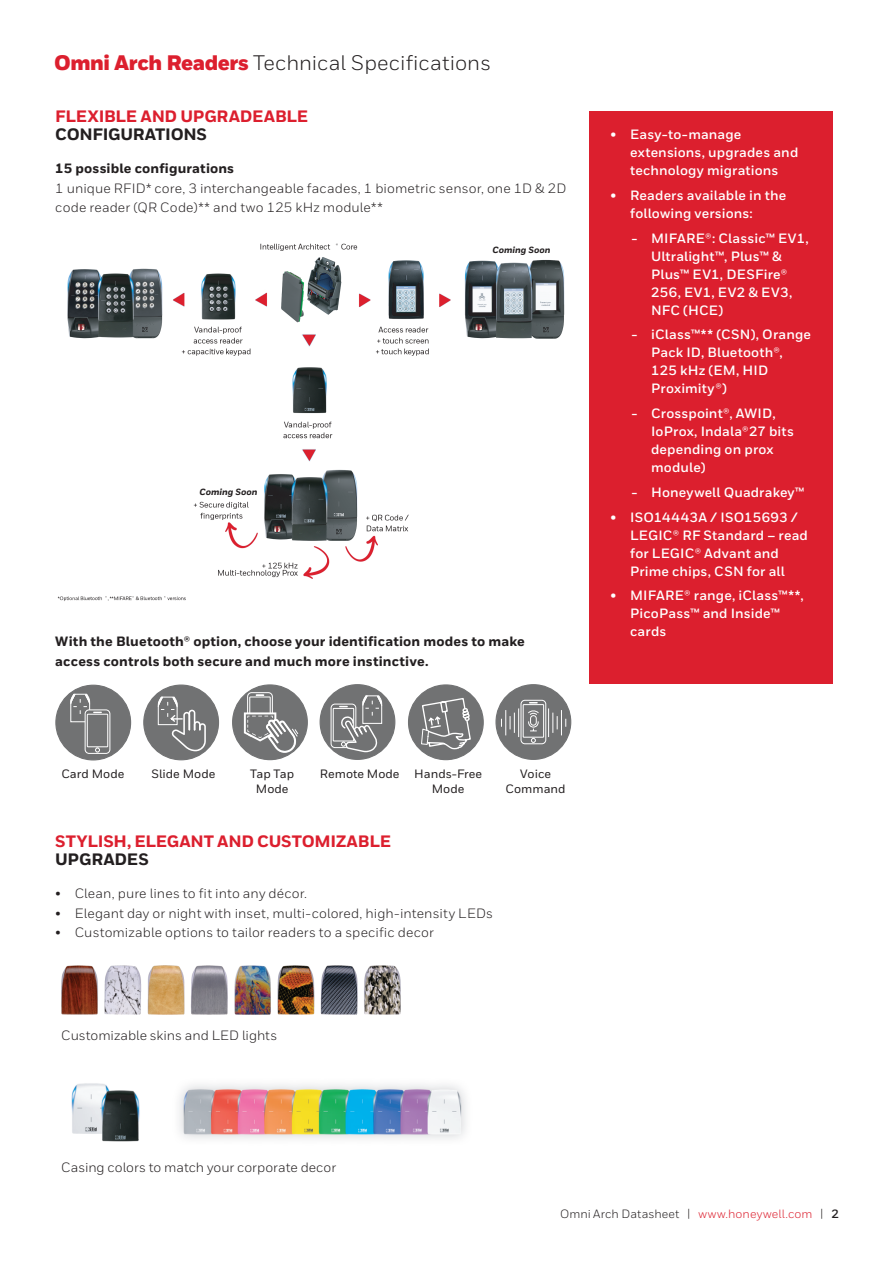
<style>
.page{position:relative;width:893px;height:1263px;background:#fff}
.page>*{position:absolute;margin:0;border:0;box-sizing:border-box;transform-origin:0 0}
.t1{font:21px "Honeywell Sans";color:#231f20}
.t2{font:800 16.5px "Honeywell Sans";letter-spacing:-.01em;color:#dc1f2e}
.t3{font:800 16.5px "Honeywell Sans";letter-spacing:-.015em;color:#231f20}
.t4{font:700 13.5px/18px "Honeywell Sans";letter-spacing:.01em;color:#fff}
.t5{font:13.5px/19.5px "Honeywell Sans";letter-spacing:.005em;color:#231f20}
.t6{font:800 13.5px/19.5px "Honeywell Sans";letter-spacing:.01em;color:#231f20}
.t7{font:500 12.15px/14.5px "Honeywell Sans";color:#231f20;text-align:center}
.t8{font:12px "Honeywell Sans";letter-spacing:.005em;color:#231f20}
.t9{font:italic 800 9px "Honeywell Sans";color:#231f20}
.s1{font-weight:900;color:#dc1f2e}
.s2{color:#dc1f2e}
.s3{font-weight:700}
</style>
<div class="page">
<div style="left:589px;top:112px;width:244px;height:572px;background:#dc1f2e"></div>
<img style="left:57px;top:243px;width:508px;height:358px">
<img style="left:61px;top:965px;width:340px;height:49px">
<img style="left:71px;top:1083px;width:395px;height:59px">
<div style="left:56px;top:685px;width:75px;height:75px;background:#717273;border-radius:50%"></div>
<div style="left:55px;top:685px;width:76px;height:75px;border:1px solid #717273;border-radius:50%"></div>
<div style="left:144px;top:685px;width:74px;height:75px;background:#717273;border-radius:50%"></div>
<div style="left:143px;top:684px;width:76px;height:76px;border:1px solid #717273;border-radius:50%"></div>
<div style="left:233px;top:685px;width:74px;height:75px;background:#717273;border-radius:50%"></div>
<div style="left:232px;top:684px;width:76px;height:76px;border:1px solid #717273;border-radius:50%"></div>
<div style="left:320px;top:685px;width:75px;height:74px;background:#717273;border-radius:50%"></div>
<div style="left:320px;top:684px;width:75px;height:76px;border:1px solid #717273;border-radius:50%"></div>
<div style="left:409px;top:685px;width:74px;height:75px;background:#717273;border-radius:50%"></div>
<div style="left:408px;top:684px;width:76px;height:76px;border:1px solid #717273;border-radius:50%"></div>
<div style="left:496px;top:685px;width:75px;height:74px;background:#717273;border-radius:50%"></div>
<div style="left:495px;top:684px;width:76px;height:76px;border:1px solid #717273;border-radius:50%"></div>
<svg style="left:501px;top:699px;width:65px;height:46px"></svg>
<svg style="left:244px;top:692px;width:55px;height:62px"></svg>
<svg style="left:330px;top:695px;width:53px;height:57px"></svg>
<svg style="left:157px;top:696px;width:49px;height:55px"></svg>
<svg style="left:70px;top:693px;width:41px;height:61px"></svg>
<svg style="left:421px;top:698px;width:51px;height:51px"></svg>
<h1 class="t1" style="left:54px;top:50px;width:438px"><span class="s1">Omni Arch Readers</span> Technical Specifications</h1>
<p class="t2" style="left:55px;top:106px;width:254px">FLEXIBLE AND UPGRADEABLE</p>
<p class="t3" style="left:55px;top:124px;width:153px">CONFIGURATIONS</p>
<p class="t6" style="left:55px;top:159px;width:180px">15 possible configurations</p>
<p class="t5" style="left:55px;top:178px;width:512px">1 unique RFID* core, 3 interchangeable facades, 1 biometric sensor, one 1D &amp; 2D code reader (QR Code)** and two 125 kHz module**</p>
<p class="t9" style="left:200px;top:486px;width:59px">Coming Soon</p>
<p class="t9" style="left:492px;top:244px;width:59px">Coming Soon</p>
<p class="t6" style="left:55px;top:632px;width:471px">With the Bluetooth® option, choose your identification modes to make access controls both secure and much more instinctive.</p>
<p class="t7" style="left:61px;top:767px;width:64px">Card Mode</p>
<p class="t7" style="left:151px;top:767px;width:65px">Slide Mode</p>
<p class="t7" style="left:250px;top:767px;width:45px">Tap Tap<br>Mode</p>
<p class="t7" style="left:432px;top:767px;width:52px;text-align:left;text-indent:-112px">Remote Mode Hands-Free<br>Mode</p>
<p class="t7" style="left:506px;top:767px;width:62px">Voice<br>Command</p>
<p class="t2" style="left:55px;top:831px;width:337px">STYLISH, ELEGANT AND CUSTOMIZABLE</p>
<p class="t3" style="left:55px;top:849px;width:95px">UPGRADES</p>
<p class="t5" style="left:55px;top:884px;width:253px">• Clean, pure lines to fit into any décor.</p>
<p class="t5" style="left:55px;top:903px;width:439px">• Elegant day or night with inset, multi-colored, high-intensity LEDs</p>
<p class="t5" style="left:55px;top:923px;width:380px">• Customizable options to tailor readers to a specific decor</p>
<p class="t5" style="left:61px;top:1025px;width:218px">Customizable skins and LED lights</p>
<p class="t4" style="left:630px;top:126px;width:170px;text-indent:-19px">• Easy-to-manage extensions, upgrades and technology migrations</p>
<p class="t4" style="left:630px;top:186px;width:158px;text-indent:-19px">• Readers available in the following versions:</p>
<p class="t4" style="left:651px;top:229px;width:159px;text-indent:-19px">- MIFARE®: Classic™ EV1,<br>Ultralight™, Plus™ &amp;<br>Plus™ EV1, DESFire®<br>256, EV1, EV2 &amp; EV3,<br>NFC (HCE)</p>
<p class="t4" style="left:651px;top:326px;width:161px;text-indent:-19px">- iClass™** (CSN), Orange<br>Pack ID, Bluetooth®,<br>125 kHz (EM, HID<br>Proximity®)</p>
<p class="t4" style="left:651px;top:405px;width:144px;text-indent:-19px">- Crosspoint®, AWID,<br>IoProx, Indala®27 bits depending on prox module)</p>
<p class="t4" style="left:632px;top:483px;width:174px">- Honeywell Quadrakey™</p>
<p class="t4" style="left:630px;top:508px;width:179px;text-indent:-19px">• ISO14443A / ISO15693 /<br>LEGIC® RF Standard – read for LEGIC® Advant and<br>Prime chips, CSN for all</p>
<p class="t4" style="left:630px;top:587px;width:175px;text-indent:-19px">• MIFARE® range, iClass™**,<br>PicoPass™ and Inside™ cards</p>
<p class="t5" style="left:61px;top:1157px;width:276px">Casing colors to match your corporate decor</p>
<p class="t8" style="left:560px;top:1207px;width:280px">Omni Arch Datasheet | <span class="s2">www.honeywell.com</span> | <span class="s3">2</span></p>
</div>
